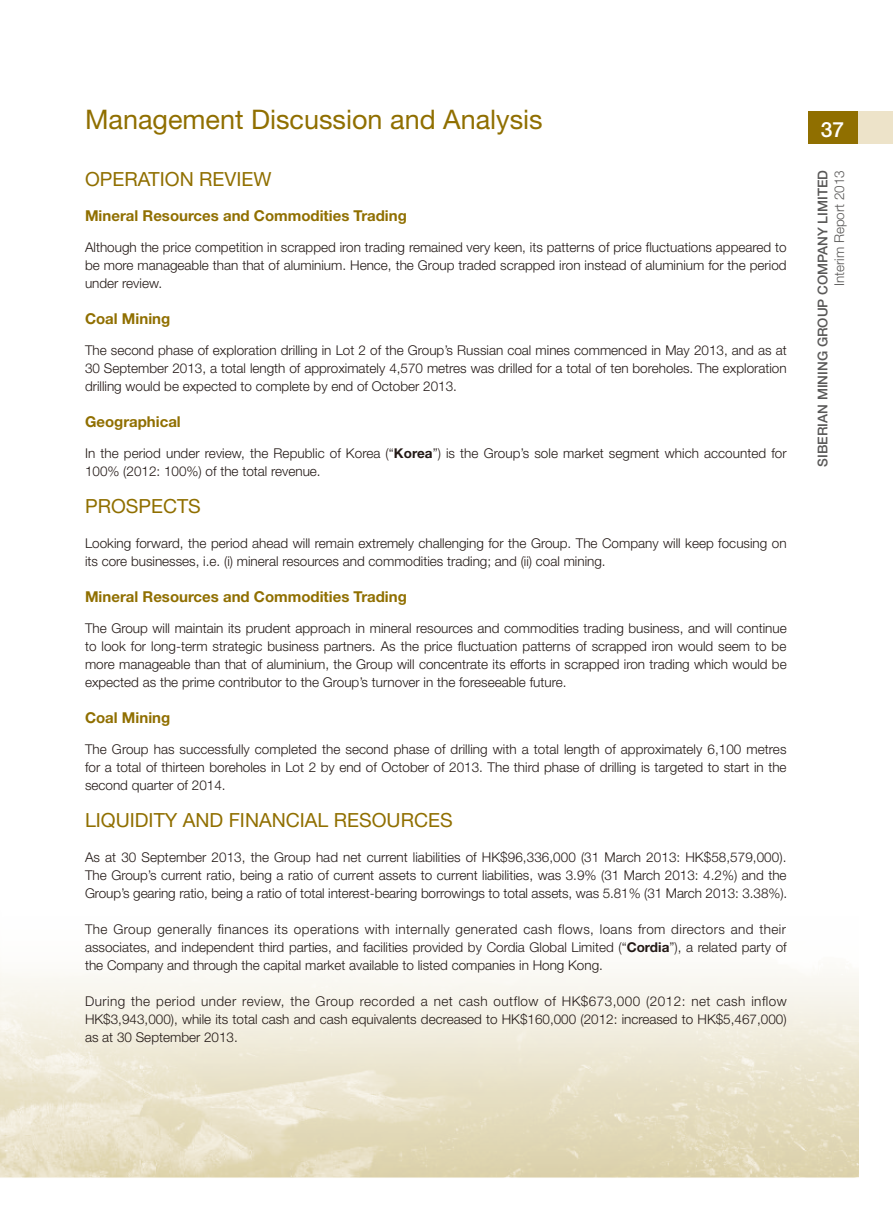
<style>
.page{position:relative;width:893px;height:1212px;background:#fff}
.page>*{position:absolute;margin:0;border:0;box-sizing:border-box;transform-origin:0 0}
.t1{font:27px "Helvetica Neue LT Std";color:#906f00}
.t2{font:500 21px "Helvetica Neue LT Std";color:#fff}
.t3{font:19.5px "Helvetica Neue LT Std";color:#906f00}
.t4{font:700 15px "Helvetica Neue LT Std";color:#906f00}
.t5{font:300 13.5px/18px "Helvetica Neue LT Std";color:#231916;text-align:justify}
.t6{font:500 13.5px "Helvetica Neue LT Std";color:#595857}
.t7{font:300 13.5px "Helvetica Neue LT Std";color:#595857}
.s1{font-weight:700}
</style>
<div class="page">
<div style="left:808px;top:111px;width:85px;height:32px;background:#906f00"></div>
<img style="left:0;top:972px;width:858px;height:206px">
<div style="left:859px;top:111px;width:34px;height:32px;background:#ede3c9"></div>
<h1 class="t1" style="left:85px;top:103px;width:459px">Management Discussion and Analysis</h1>
<h3 class="t3" style="left:85px;top:168px;width:188px">OPERATION REVIEW</h3>
<p class="t4" style="left:85px;top:207px;width:323px">Mineral Resources and Commodities Trading</p>
<p class="t5" style="left:85px;top:238px;width:703px">Although the price competition in scrapped iron trading remained very keen, its patterns of price fluctuations appeared to be more manageable than that of aluminium. Hence, the Group traded scrapped iron instead of aluminium for the period under review.</p>
<p class="t4" style="left:85px;top:309px;width:87px">Coal Mining</p>
<p class="t5" style="left:85px;top:341px;width:703px">The second phase of exploration drilling in Lot 2 of the Group’s Russian coal mines commenced in May 2013, and as at 30 September 2013, a total length of approximately 4,570 metres was drilled for a total of ten boreholes. The exploration drilling would be expected to complete by end of October 2013.</p>
<p class="t4" style="left:85px;top:412px;width:97px">Geographical</p>
<p class="t5" style="left:85px;top:443px;width:703px">In the period under review, the Republic of Korea (“<span class="s1">Korea</span>”) is the Group’s sole market segment which accounted for<br>100% (2012: 100%) of the total revenue.</p>
<h3 class="t3" style="left:85px;top:494px;width:117px">PROSPECTS</h3>
<p class="t5" style="left:85px;top:534px;width:703px">Looking forward, the period ahead will remain extremely challenging for the Group. The Company will keep focusing on its core businesses, i.e. (i) mineral resources and commodities trading; and (ii) coal mining.</p>
<p class="t4" style="left:85px;top:587px;width:323px">Mineral Resources and Commodities Trading</p>
<p class="t5" style="left:85px;top:619px;width:703px">The Group will maintain its prudent approach in mineral resources and commodities trading business, and will continue to look for long-term strategic business partners. As the price fluctuation patterns of scrapped iron would seem to be more manageable than that of aluminium, the Group will concentrate its efforts in scrapped iron trading which would be expected as the prime contributor to the Group’s turnover in the foreseeable future.</p>
<p class="t4" style="left:85px;top:708px;width:87px">Coal Mining</p>
<p class="t5" style="left:85px;top:739px;width:703px">The Group has successfully completed the second phase of drilling with a total length of approximately 6,100 metres for a total of thirteen boreholes in Lot 2 by end of October of 2013. The third phase of drilling is targeted to start in the second quarter of 2014.</p>
<h3 class="t3" style="left:85px;top:808px;width:369px">LIQUIDITY AND FINANCIAL RESOURCES</h3>
<p class="t5" style="left:85px;top:848px;width:704px">As at 30 September 2013, the Group had net current liabilities of HK$96,336,000 (31 March 2013: HK$58,579,000).<br>The Group’s current ratio, being a ratio of current assets to current liabilities, was 3.9% (31 March 2013: 4.2%) and the Group’s gearing ratio, being a ratio of total interest-bearing borrowings to total assets, was 5.81% (31 March 2013: 3.38%).</p>
<p class="t5" style="left:85px;top:920px;width:703px">The Group generally finances its operations with internally generated cash flows, loans from directors and their associates, and independent third parties, and facilities provided by Cordia Global Limited (“<span class="s1">Cordia</span>”), a related party of the Company and through the capital market available to listed companies in Hong Kong.</p>
<p class="t5" style="left:85px;top:992px;width:703px">During the period under review, the Group recorded a net cash outflow of HK$673,000 (2012: net cash inflow HK$3,943,000), while its total cash and cash equivalents decreased to HK$160,000 (2012: increased to HK$5,467,000) as at 30 September 2013.</p>
<h2 class="t2" style="left:821px;top:116px;width:25px">37</h2>
<p class="t6" style="left:815px;top:467px;width:298px;rotate:-90deg">SIBERIAN MINING GROUP COMPANY LIMITED</p>
<p class="t7" style="left:831px;top:286px;width:118px;rotate:-90deg">Interim Report 2013</p>
</div>
